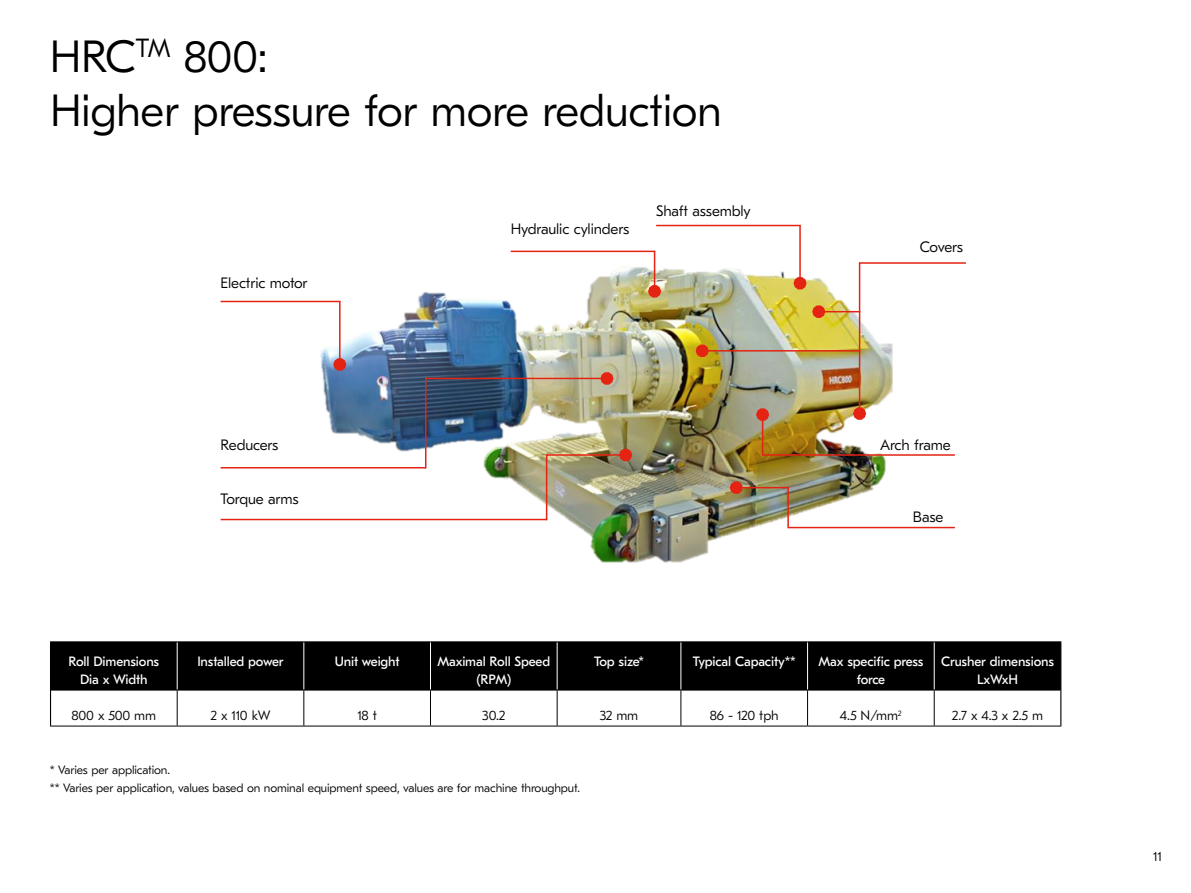
<style>
.page{position:relative;width:1191px;height:893px;background:#fff}
.page>*{position:absolute;margin:0;border:0;box-sizing:border-box;transform-origin:0 0}
.t1{font:300 45px/54px "GT Eesti Pro Text";letter-spacing:-.01em;color:#000}
.t2{font:300 15px "GT Eesti Pro Text";letter-spacing:-.01em;color:#000}
.t3{font:13.5px/18px "GT Eesti Pro Text";letter-spacing:-.01em;color:#fff;text-align:center}
.t4{font:300 13.5px "GT Eesti Pro Text";letter-spacing:-.01em;color:#000}
.t5{font:300 12px/18px "GT Eesti Pro Text";letter-spacing:-.01em;color:#000}
</style>
<div class="page">
<div style="left:51px;top:642px;width:1009px;height:48px;background:#000"></div>
<hr style="left:50px;top:641px;width:127px;height:1px;background:#000">
<hr style="left:50px;top:642px;width:1px;height:48px;background:#000">
<hr style="left:177px;top:641px;width:127px;height:1px;background:#000">
<hr style="left:304px;top:641px;width:126px;height:1px;background:#000">
<hr style="left:430px;top:641px;width:127px;height:1px;background:#000">
<hr style="left:557px;top:641px;width:124px;height:1px;background:#000">
<hr style="left:681px;top:641px;width:126px;height:1px;background:#000">
<hr style="left:807px;top:641px;width:127px;height:1px;background:#000">
<hr style="left:934px;top:641px;width:127px;height:1px;background:#000">
<hr style="left:1060px;top:642px;width:1px;height:48px;background:#000">
<hr style="left:177px;top:642px;width:1px;height:48px;background:#fff">
<hr style="left:303px;top:642px;width:1px;height:48px;background:#fff">
<hr style="left:430px;top:642px;width:1px;height:48px;background:#fff">
<hr style="left:557px;top:642px;width:1px;height:48px;background:#fff">
<hr style="left:680px;top:642px;width:1px;height:48px;background:#fff">
<hr style="left:807px;top:642px;width:1px;height:48px;background:#fff">
<hr style="left:934px;top:642px;width:1px;height:48px;background:#fff">
<hr style="left:51px;top:690px;width:126px;height:1px;background:#000">
<hr style="left:177px;top:690px;width:127px;height:1px;background:#000">
<hr style="left:177px;top:690px;width:1px;height:36px;background:#000">
<hr style="left:304px;top:690px;width:126px;height:1px;background:#000">
<hr style="left:303px;top:690px;width:1px;height:36px;background:#000">
<hr style="left:430px;top:690px;width:127px;height:1px;background:#000">
<hr style="left:430px;top:690px;width:1px;height:36px;background:#000">
<hr style="left:557px;top:690px;width:124px;height:1px;background:#000">
<hr style="left:557px;top:690px;width:1px;height:36px;background:#000">
<hr style="left:681px;top:690px;width:126px;height:1px;background:#000">
<hr style="left:680px;top:690px;width:1px;height:36px;background:#000">
<hr style="left:807px;top:690px;width:127px;height:1px;background:#000">
<hr style="left:807px;top:690px;width:1px;height:36px;background:#000">
<hr style="left:934px;top:690px;width:126px;height:1px;background:#000">
<hr style="left:934px;top:690px;width:1px;height:36px;background:#000">
<hr style="left:50px;top:726px;width:127px;height:1px;background:#000">
<hr style="left:177px;top:726px;width:127px;height:1px;background:#000">
<hr style="left:304px;top:726px;width:126px;height:1px;background:#000">
<hr style="left:430px;top:726px;width:127px;height:1px;background:#000">
<hr style="left:557px;top:726px;width:124px;height:1px;background:#000">
<hr style="left:681px;top:726px;width:126px;height:1px;background:#000">
<hr style="left:807px;top:726px;width:127px;height:1px;background:#000">
<hr style="left:934px;top:726px;width:127px;height:1px;background:#000">
<hr style="left:50px;top:690px;width:1px;height:36px;background:#000">
<hr style="left:1060px;top:690px;width:1px;height:36px;background:#000">
<img style="left:299px;top:224px;width:593px;height:339px">
<hr style="left:339px;top:301px;width:1px;height:64px;background:#e42313">
<hr style="left:221px;top:301px;width:119px;height:1px;background:#e42313">
<hr style="left:426px;top:378px;width:181px;height:1px;background:#e42313">
<hr style="left:425px;top:378px;width:1px;height:90px;background:#e42313">
<hr style="left:221px;top:467px;width:205px;height:1px;background:#e42313">
<hr style="left:546px;top:454px;width:79px;height:2px;background:#e42313">
<hr style="left:546px;top:454px;width:1px;height:66px;background:#e42313">
<hr style="left:221px;top:519px;width:325px;height:1px;background:#e42313">
<hr style="left:654px;top:251px;width:1px;height:40px;background:#e42313">
<hr style="left:511px;top:251px;width:144px;height:1px;background:#e42313">
<hr style="left:799px;top:226px;width:2px;height:57px;background:#e42313">
<hr style="left:656px;top:225px;width:145px;height:1px;background:#e42313">
<hr style="left:702px;top:350px;width:157px;height:2px;background:#e42313">
<hr style="left:859px;top:262px;width:1px;height:90px;background:#e42313">
<hr style="left:859px;top:262px;width:107px;height:2px;background:#e42313">
<hr style="left:818px;top:311px;width:42px;height:1px;background:#e42313">
<hr style="left:859px;top:351px;width:1px;height:64px;background:#e42313">
<hr style="left:762px;top:415px;width:1px;height:41px;background:#e42313">
<hr style="left:762px;top:454px;width:193px;height:2px;background:#e42313">
<hr style="left:736px;top:487px;width:52px;height:1px;background:#e42313">
<hr style="left:787px;top:487px;width:2px;height:41px;background:#e42313">
<hr style="left:789px;top:527px;width:166px;height:1px;background:#e42313">
<svg style="left:333px;top:358px;width:13px;height:13px"></svg>
<svg style="left:600px;top:372px;width:13px;height:13px"></svg>
<svg style="left:619px;top:449px;width:13px;height:12px"></svg>
<svg style="left:729px;top:481px;width:14px;height:13px"></svg>
<svg style="left:756px;top:408px;width:13px;height:13px"></svg>
<svg style="left:853px;top:407px;width:13px;height:13px"></svg>
<svg style="left:695px;top:345px;width:13px;height:12px"></svg>
<svg style="left:812px;top:305px;width:13px;height:13px"></svg>
<svg style="left:793px;top:277px;width:13px;height:12px"></svg>
<svg style="left:648px;top:285px;width:13px;height:12px"></svg>
<h1 class="t1" style="left:50px;top:30px;width:673px">HRC<sup>TM</sup> 800:<br>Higher pressure for more reduction</h1>
<p class="t2" style="left:221px;top:275px;width:88px">Electric motor</p>
<p class="t2" style="left:221px;top:437px;width:59px">Reducers</p>
<p class="t2" style="left:221px;top:491px;width:80px">Torque arms</p>
<p class="t2" style="left:511px;top:221px;width:120px">Hydraulic cylinders</p>
<p class="t2" style="left:656px;top:203px;width:96px">Shaft assembly</p>
<p class="t2" style="left:919px;top:239px;width:45px">Covers</p>
<p class="t2" style="left:880px;top:437px;width:72px">Arch frame</p>
<p class="t2" style="left:913px;top:509px;width:32px">Base</p>
<p class="t3" style="left:68px;top:653px;width:92px">Roll Dimensions<br>Dia x Width</p>
<p class="t3" style="left:197px;top:653px;width:88px">Installed power</p>
<p class="t3" style="left:335px;top:653px;width:66px">Unit weight</p>
<p class="t3" style="left:437px;top:653px;width:114px">Maximal Roll Speed (RPM)</p>
<p class="t3" style="left:594px;top:653px;width:51px">Top size*</p>
<p class="t3" style="left:692px;top:653px;width:104px">Typical Capacity**</p>
<p class="t3" style="left:818px;top:653px;width:106px">Max specific press force</p>
<p class="t3" style="left:941px;top:653px;width:115px">Crusher dimensions<br>LxWxH</p>
<p class="t4" style="left:72px;top:708px;width:86px">800 x 500 mm</p>
<p class="t4" style="left:211px;top:708px;width:62px">2 x 110 kW</p>
<p class="t4" style="left:357px;top:708px;width:21px">18 t</p>
<p class="t4" style="left:482px;top:708px;width:25px">30.2</p>
<p class="t4" style="left:600px;top:708px;width:40px">32 mm</p>
<p class="t4" style="left:710px;top:708px;width:70px">86 - 120 tph</p>
<p class="t4" style="left:840px;top:708px;width:63px">4.5 N/mm<sup>2</sup></p>
<p class="t4" style="left:952px;top:708px;width:93px">2.7 x 4.3 x 2.5 m</p>
<p class="t5" style="left:50px;top:761px;width:531px">* Varies per application.<br>** Varies per application, values based on nominal equipment speed, values are for machine throughput.</p>
<p class="t4" style="left:1153px;top:849px;width:10px">11</p>
</div>
